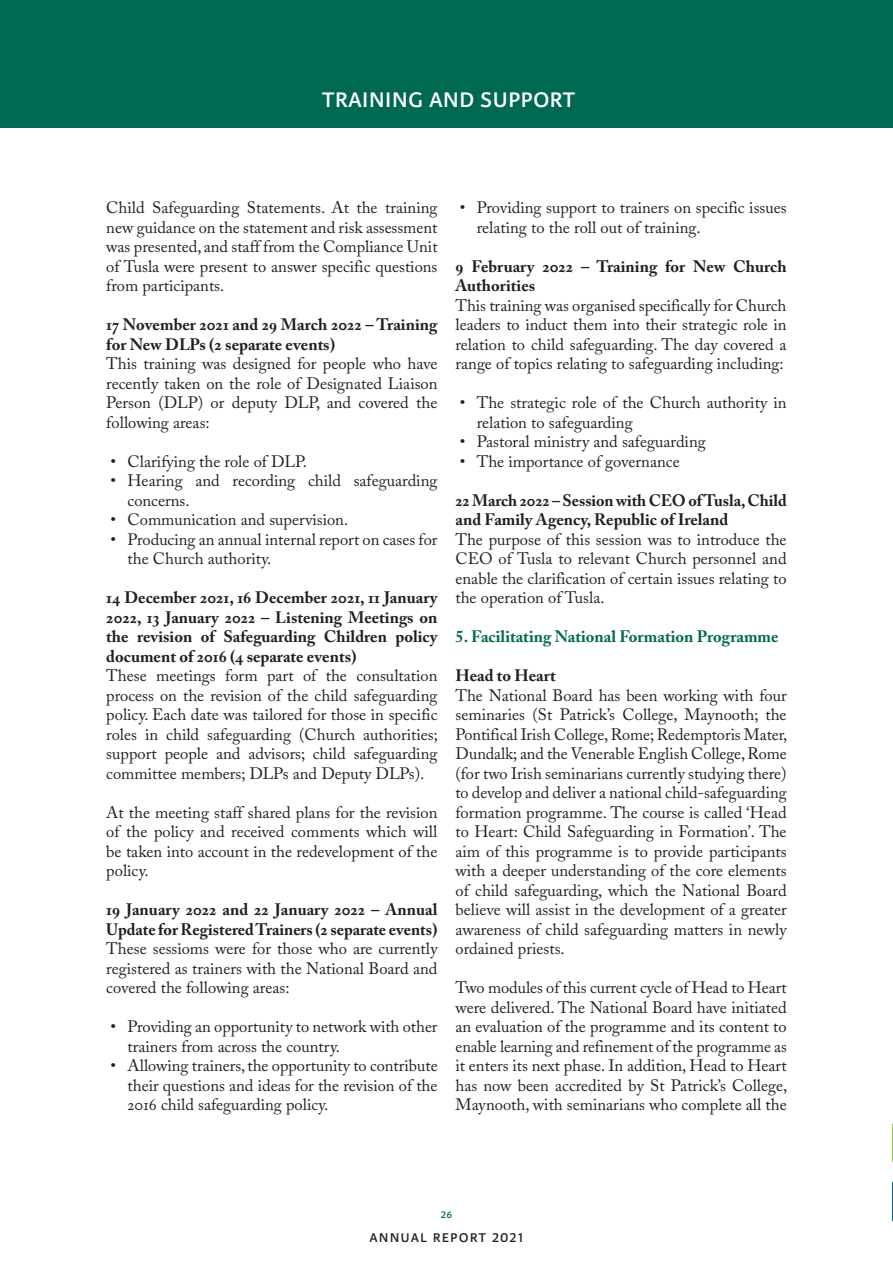
<style>
.page{position:relative;width:893px;height:1263px;background:#fff}
.page>*{position:absolute;margin:0;border:0;box-sizing:border-box;transform-origin:0 0}
.Green_heading_16pt{font:30px "Karmina Sans";color:#fff}
.t1{font:18px "Karmina Sans";letter-spacing:.06em;color:#231f20}
.First_para{font:16.5px/19.5px "Adobe Caslon Pro";color:#231f20;text-align:justify}
.First_para-2{font:16.5px/19.5px "Adobe Caslon";color:#231f20;text-align:justify}
.First_para-3{font:700 16.5px/19.5px "Adobe Caslon Pro";color:#231f20}
.First_para-4{font:700 16.5px "Adobe Caslon";color:#006951}
.t2{font:13.5px "Karmina Sans";color:#006951}
</style>
<div class="page">
<div style="left:0;top:0;width:893px;height:128px;background:#006951"></div>
<svg style="left:892px;top:1123px;width:1px;height:99px"></svg>
<p class="Green_heading_16pt" style="left:322px;top:81px;width:255px">training and support</p>
<p class="First_para" style="left:106px;top:198px;width:333px">Child Safeguarding Statements. At the training new guidance on the statement and risk assessment was presented, and staff from the Compliance Unit of Tusla were present to answer specific questions from participants.</p>
<p class="First_para-3" style="left:106px;top:315px;width:333px">17 November 2021 and 29 March 2022 – Training for New DLPs (2 separate events)</p>
<p class="First_para" style="left:106px;top:354px;width:333px">This training was designed for people who have recently taken on the role of Designated Liaison Person (DLP) or deputy DLP, and covered the following areas:</p>
<p class="First_para" style="left:111px;top:451px;width:198px">• Clarifying the role of DLP.</p>
<p class="First_para" style="left:128px;top:471px;width:311px;text-indent:-17px">• Hearing and recording child safeguarding concerns.</p>
<p class="First_para" style="left:111px;top:510px;width:239px">• Communication and supervision.</p>
<p class="First_para" style="left:128px;top:529px;width:311px;text-indent:-17px">• Producing an annual internal report on cases for the Church authority.</p>
<p class="First_para-3" style="left:106px;top:588px;width:333px;text-align:justify">14 December 2021, 16 December 2021, 11 January 2022, 13 January 2022 – Listening Meetings on the revision of Safeguarding Children policy document of 2016 (4 separate events)</p>
<p class="First_para" style="left:106px;top:666px;width:333px">These meetings form part of the consultation process on the revision of the child safeguarding policy. Each date was tailored for those in specific roles in child safeguarding (Church authorities; support people and advisors; child safeguarding committee members; DLPs and Deputy DLPs).</p>
<p class="First_para" style="left:106px;top:802px;width:333px">At the meeting staff shared plans for the revision of the policy and received comments which will be taken into account in the redevelopment of the policy.</p>
<p class="First_para-3" style="left:106px;top:900px;width:333px">19 January 2022 and 22 January 2022 – Annual<br>Update for Registered Trainers (2 separate events)</p>
<p class="First_para" style="left:106px;top:939px;width:333px">These sessioms were for those who are currently registered as trainers with the National Board and covered the following areas:</p>
<p class="First_para" style="left:128px;top:1017px;width:312px;text-indent:-17px">• Providing an opportunity to network with other trainers from across the country.</p>
<p class="First_para" style="left:128px;top:1056px;width:312px;text-indent:-17px">• Allowing trainers, the opportunity to contribute their questions and ideas for the revision of the 2016 child safeguarding policy.</p>
<p class="First_para" style="left:477px;top:198px;width:311px;text-indent:-17px">• Providing support to trainers on specific issues relating to the roll out of training.</p>
<p class="First_para-3" style="left:455px;top:256px;width:333px">9 February 2022 – Training for New Church<br>Authorities</p>
<p class="First_para" style="left:455px;top:295px;width:333px">This training was organised specifically for Church leaders to induct them into their strategic role in relation to child safeguarding. The day covered a range of topics relating to safeguarding including:</p>
<p class="First_para" style="left:477px;top:393px;width:311px;text-indent:-17px">• The strategic role of the Church authority in relation to safeguarding</p>
<p class="First_para" style="left:460px;top:432px;width:248px">• Pastoral ministry and safeguarding</p>
<p class="First_para" style="left:460px;top:451px;width:221px">• The importance of governance</p>
<p class="First_para-3" style="left:455px;top:490px;width:333px">22 March 2022 – Session with CEO of Tusla, Child and Family Agency, Republic of Ireland</p>
<p class="First_para" style="left:455px;top:529px;width:333px">The purpose of this session was to introduce the CEO of Tusla to relevant Church personnel and enable the clarification of certain issues relating to the operation of Tusla.</p>
<p class="First_para-4" style="left:455px;top:626px;width:325px">5. Facilitating National Formation Programme</p>
<p class="First_para-3" style="left:455px;top:666px;width:102px">Head to Heart</p>
<p class="First_para-2" style="left:455px;top:685px;width:333px">The National Board has been working with four seminaries (St Patrick’s College, Maynooth; the Pontifical Irish College, Rome; Redemptoris Mater, Dundalk; and the Venerable English College, Rome (for two Irish seminarians currently studying there) to develop and deliver a national child-safeguarding formation programme. The course is called ‘Head to Heart: Child Safeguarding in Formation’. The aim of this programme is to provide participants with a deeper understanding of the core elements of child safeguarding, which the National Board believe will assist in the development of a greater awareness of child safeguarding matters in newly ordained priests.</p>
<p class="First_para-2" style="left:455px;top:978px;width:333px">Two modules of this current cycle of Head to Heart were delivered. The National Board have initiated an evaluation of the programme and its content to enable learning and refinement of the programme as it enters its next phase. In addition, Head to Heart has now been accredited by St Patrick’s College, Maynooth, with seminarians who complete all the</p>
<p class="t2" style="left:441px;top:1206px;width:13px">26</p>
<p class="t1" style="left:369px;top:1226px;width:155px">annual report 2021</p>
</div>
